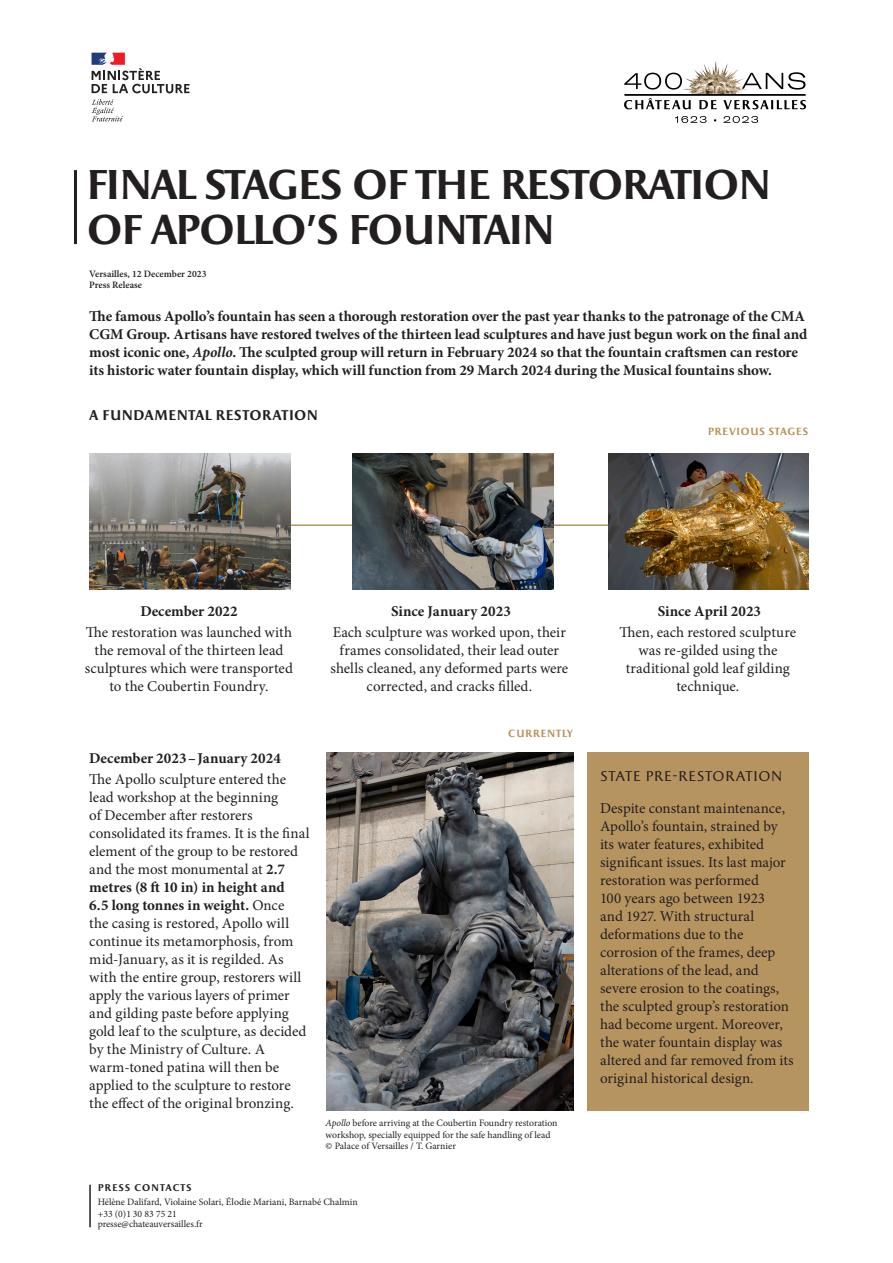
<style>
.page{position:relative;width:893px;height:1263px;background:#fff}
.page>*{position:absolute;margin:0;border:0;box-sizing:border-box;transform-origin:0 0}
.Titre_DP{font:700 42px/45px "Apollon";letter-spacing:-.07em;color:#231f20}
.Titre_partie{font:15px/18px "Minion Pro";color:#231f20;text-align:center}
.Titre_partie-2{font:700 15px/18px "Minion Pro";letter-spacing:-.005em;color:#231f20}
.Titre_partie-3{font:700 14.25px "Apollon";letter-spacing:-.015em;color:#231f20}
.Titre_partie-4{font:14.25px "Apollon";letter-spacing:.015em;color:#231f20}
.Titre_vertical{font:700 10.5px "Apollon";letter-spacing:.025em;color:#b8925a}
.Titre_partie-5{font:9.75px/11.7px "Minion Pro";color:#231f20}
.Catégorie{font:9.75px/11.7px "Minion Pro";color:#231f20}
.Légende{font:600 9.75px "Minion Pro";color:#231f20}
.Catégorie-2{font:700 9.75px "Apollon";letter-spacing:.07em;color:#231f20}
.s1{font-style:italic}
.s2{font-weight:700}
</style>
<div class="page">
<hr style="left:146px;top:524px;width:589px;height:2px;background:#b69460">
<hr style="left:74px;top:170px;width:3px;height:74px;background:#231f20">
<hr style="left:89px;top:1185px;width:2px;height:42px;background:#231f20">
<img style="left:694px;top:62px;width:44px;height:10px">
<svg style="left:624px;top:72px;width:182px;height:37px"></svg>
<svg style="left:675px;top:116px;width:31px;height:7px"></svg>
<svg style="left:723px;top:116px;width:35px;height:7px"></svg>
<svg style="left:92px;top:99px;width:31px;height:23px"></svg>
<svg style="left:92px;top:53px;width:98px;height:40px"></svg>
<div style="left:587px;top:752px;width:221px;height:359px;background:#b69460"></div>
<img style="left:326px;top:752px;width:247px;height:359px">
<img style="left:89px;top:454px;width:201px;height:135px">
<img style="left:352px;top:454px;width:201px;height:135px">
<img style="left:609px;top:454px;width:199px;height:135px">
<p class="Titre_DP" style="left:86px;top:165px;width:688px">FINAL STAGES OF THE RESTORATION<br>OF APOLLO’S FOUNTAIN</p>
<p class="Légende" style="left:89px;top:268px;width:119px">Versailles, 12 December 2023</p>
<p class="Légende" style="left:89px;top:279px;width:54px">Press Release</p>
<p class="Titre_partie-2" style="left:89px;top:307px;width:720px">The famous Apollo’s fountain has seen a thorough restoration over the past year thanks to the patronage of the CMA CGM Group. Artisans have restored twelves of the thirteen lead sculptures and have just begun work on the final and most iconic one, <span class="s1">Apollo</span>. The sculpted group will return in February 2024 so that the fountain craftsmen can restore its historic water fountain display, which will function from 29 March 2024 during the Musical fountains show.</p>
<p class="Titre_partie-3" style="left:89px;top:407px;width:231px">A FUNDAMENTAL RESTORATION</p>
<p class="Titre_vertical" style="left:708px;top:426px;width:102px">PREVIOUS STAGES</p>
<p class="Titre_partie-2" style="left:140px;top:602px;width:99px">December 2022</p>
<p class="Titre_partie" style="left:85px;top:623px;width:210px">The restoration was launched with the removal of the thirteen lead sculptures which were transported to the Coubertin Foundry.</p>
<p class="Titre_partie-2" style="left:391px;top:602px;width:121px">Since January 2023</p>
<p class="Titre_partie" style="left:331px;top:623px;width:239px">Each sculpture was worked upon, their frames consolidated, their lead outer shells cleaned, any deformed parts were corrected, and cracks filled.</p>
<p class="Titre_vertical" style="left:508px;top:727px;width:67px">CURRENTLY</p>
<p class="Titre_partie-2" style="left:658px;top:602px;width:105px">Since April 2023</p>
<p class="Titre_partie" style="left:620px;top:623px;width:178px">Then, each restored sculpture was re-gilded using the traditional gold leaf gilding technique.</p>
<p class="Titre_partie-2" style="left:89px;top:749px;width:193px">December 2023–January 2024</p>
<p class="Titre_partie" style="left:89px;top:770px;width:222px;text-align:left">The Apollo sculpture entered the lead workshop at the beginning<br>of December after restorers consolidated its frames. It is the final element of the group to be restored and the most monumental at <span class="s2">2.7 metres (8 ft 10 in) in height and<br>6.5 long tonnes in weight.</span> Once<br>the casing is restored, Apollo will continue its metamorphosis, from mid-January, as it is regilded. As with the entire group, restorers will apply the various layers of primer and gilding paste before applying gold leaf to the sculpture, as decided by the Ministry of Culture. A warm-toned patina will then be applied to the sculpture to restore the effect of the original bronzing.</p>
<p class="Titre_partie-4" style="left:600px;top:768px;width:184px">STATE PRE-RESTORATION</p>
<p class="Titre_partie" style="left:600px;top:799px;width:195px;text-align:left">Despite constant maintenance,<br>Apollo’s fountain, strained by its water features, exhibited significant issues. Its last major restoration was performed<br>100 years ago between 1923<br>and 1927. With structural deformations due to the corrosion of the frames, deep alterations of the lead, and severe erosion to the coatings, the sculpted group’s restoration had become urgent. Moreover, the water fountain display was altered and far removed from its original historical design.</p>
<p class="Titre_partie-5" style="left:326px;top:1117px;width:233px"><span class="s1">Apollo</span> before arriving at the Coubertin Foundry restoration workshop, specially equipped for the safe handling of lead © Palace of Versailles / T. Garnier</p>
<p class="Catégorie-2" style="left:98px;top:1183px;width:96px">PRESS CONTACTS</p>
<p class="Catégorie" style="left:98px;top:1196px;width:262px">Hélène Dalifard, Violaine Solari, Élodie Mariani, Barnabé Chalmin +33 (0)1 30 83 75 21</p>
<p class="Catégorie" style="left:98px;top:1218px;width:107px">presse@chateauversailles.fr</p>
</div>
